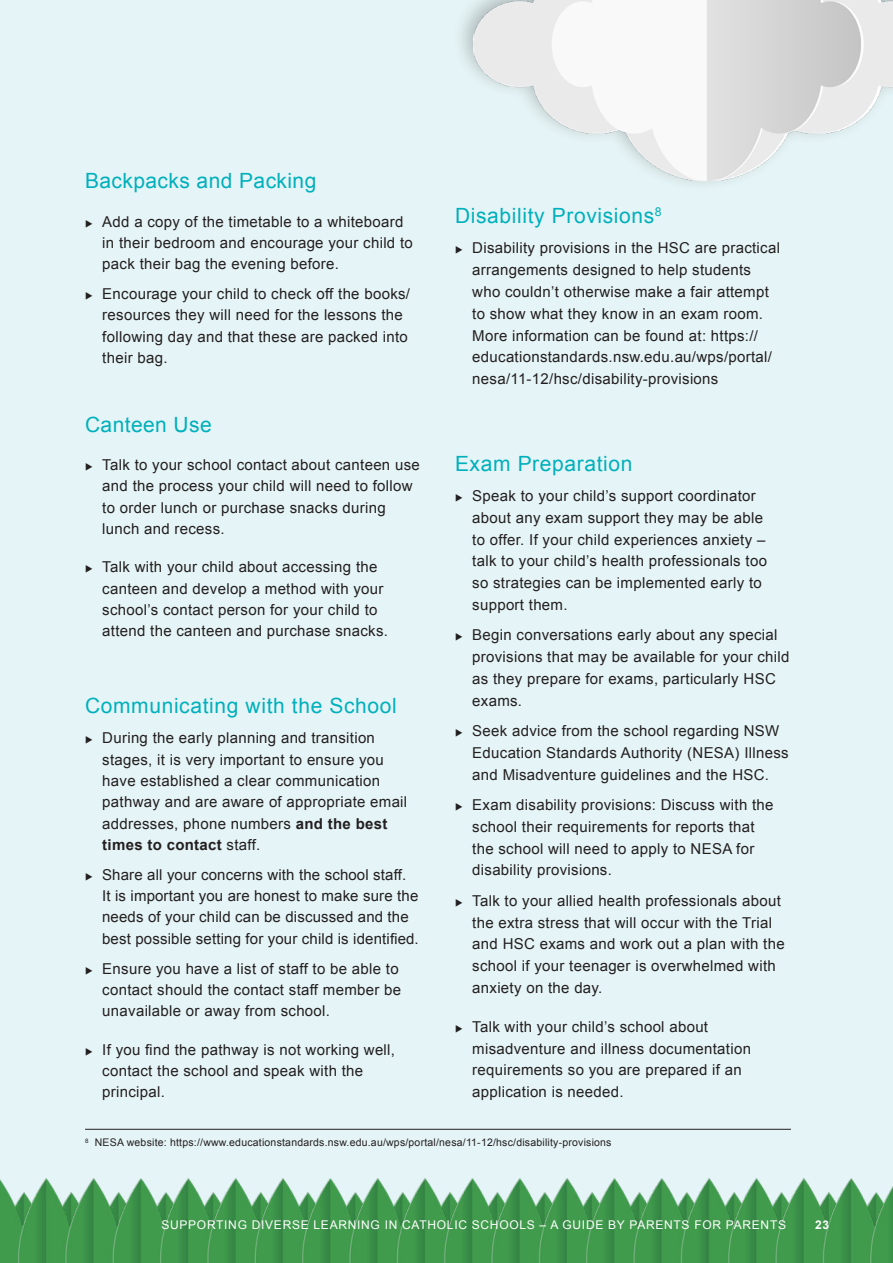
<style>
.page{position:relative;width:893px;height:1263px;background:#e5f4f6}
.page>*{position:absolute;margin:0;border:0;box-sizing:border-box;transform-origin:0 0}
.t1{font:21px "Arial";letter-spacing:.03em;color:#00b0bc}
.t2{font:15px/21.8px "Arial";letter-spacing:.02em;color:#231f20}
.t3{font:12px "Arial";letter-spacing:.06em;color:#fff}
.t4{font:700 12px "Arial";color:#fff}
.t5{font:10.5px "Arial";letter-spacing:.02em;color:#231f20}
.s1{font-weight:700}
</style>
<div class="page">
<img style="left:0;top:1179px;width:893px;height:84px">
<hr style="left:85px;top:1129px;width:706px;height:1px;background:#231f20">
<img style="left:473px;top:0;width:420px;height:180px">
<h1 class="t1" style="left:85px;top:167px;width:233px">Backpacks and Packing</h1>
<p class="t2" style="left:102px;top:211px;width:312px;line-height:21.3px;text-indent:-17px">◆ Add a copy of the timetable to a whiteboard in their bedroom and encourage your child to pack their bag the evening before.</p>
<p class="t2" style="left:102px;top:283px;width:309px;line-height:21.3px;text-indent:-17px">◆ Encourage your child to check off the books/ resources they will need for the lessons the following day and that these are packed into their bag.</p>
<h1 class="t1" style="left:455px;top:202px;width:208px">Disability Provisions<sup>8</sup></h1>
<p class="t2" style="left:472px;top:237px;width:309px;text-indent:-17px">◆ Disability provisions in the HSC are practical arrangements designed to help students who couldn’t otherwise make a fair attempt to show what they know in an exam room.<br>More information can be found at: https:// educationstandards.nsw.edu.au/wps/portal/ nesa/11-12/hsc/disability-provisions</p>
<h1 class="t1" style="left:85px;top:410px;width:128px">Canteen Use</h1>
<p class="t2" style="left:102px;top:454px;width:319px;line-height:21.3px;text-indent:-17px">◆ Talk to your school contact about canteen use and the process your child will need to follow to order lunch or purchase snacks during lunch and recess.</p>
<p class="t2" style="left:102px;top:556px;width:287px;line-height:21.3px;text-indent:-17px">◆ Talk with your child about accessing the canteen and develop a method with your school’s contact person for your child to attend the canteen and purchase snacks.</p>
<h1 class="t1" style="left:455px;top:450px;width:179px">Exam Preparation</h1>
<p class="t2" style="left:472px;top:485px;width:296px;text-indent:-17px">◆ Speak to your child’s support coordinator about any exam support they may be able to offer. If your child experiences anxiety – talk to your child’s health professionals too so strategies can be implemented early to support them.</p>
<p class="t2" style="left:472px;top:624px;width:319px;text-indent:-17px">◆ Begin conversations early about any special provisions that may be available for your child as they prepare for exams, particularly HSC exams.</p>
<p class="t2" style="left:472px;top:720px;width:318px;text-indent:-17px">◆ Seek advice from the school regarding NSW<br>Education Standards Authority (NESA) Illness and Misadventure guidelines and the HSC.</p>
<p class="t2" style="left:472px;top:794px;width:303px;text-indent:-17px">◆ Exam disability provisions: Discuss with the school their requirements for reports that the school will need to apply to NESA for disability provisions.</p>
<p class="t2" style="left:472px;top:890px;width:314px;text-indent:-17px">◆ Talk to your allied health professionals about the extra stress that will occur with the Trial and HSC exams and work out a plan with the school if your teenager is overwhelmed with anxiety on the day.</p>
<p class="t2" style="left:472px;top:1016px;width:280px;text-indent:-17px">◆ Talk with your child’s school about misadventure and illness documentation requirements so you are prepared if an application is needed.</p>
<p class="t5" style="left:85px;top:1136px;width:528px"><sup>8</sup> NESA website: https://www.educationstandards.nsw.edu.au/wps/portal/nesa/11-12/hsc/disability-provisions</p>
<h1 class="t1" style="left:85px;top:692px;width:313px">Communicating with the School</h1>
<p class="t2" style="left:102px;top:727px;width:306px;line-height:21.3px;text-indent:-17px">◆ During the early planning and transition stages, it is very important to ensure you have established a clear communication pathway and are aware of appropriate email addresses, phone numbers <span class="s1">and the best times to contact</span> staff.</p>
<p class="t2" style="left:102px;top:864px;width:318px;line-height:21.3px;text-indent:-17px">◆ Share all your concerns with the school staff.<br>It is important you are honest to make sure the needs of your child can be discussed and the best possible setting for your child is identified.</p>
<p class="t2" style="left:102px;top:958px;width:300px;line-height:21.3px;text-indent:-17px">◆ Ensure you have a list of staff to be able to contact should the contact staff member be unavailable or away from school.</p>
<p class="t2" style="left:102px;top:1039px;width:294px;line-height:21.3px;text-indent:-17px">◆ If you find the pathway is not working well, contact the school and speak with the principal.</p>
<p class="t3" style="left:161px;top:1217px;width:626px">SUPPORTING DIVERSE LEARNING IN CATHOLIC SCHOOLS – A GUIDE BY PARENTS FOR PARENTS</p>
<p class="t4" style="left:815px;top:1217px;width:16px">23</p>
</div>
